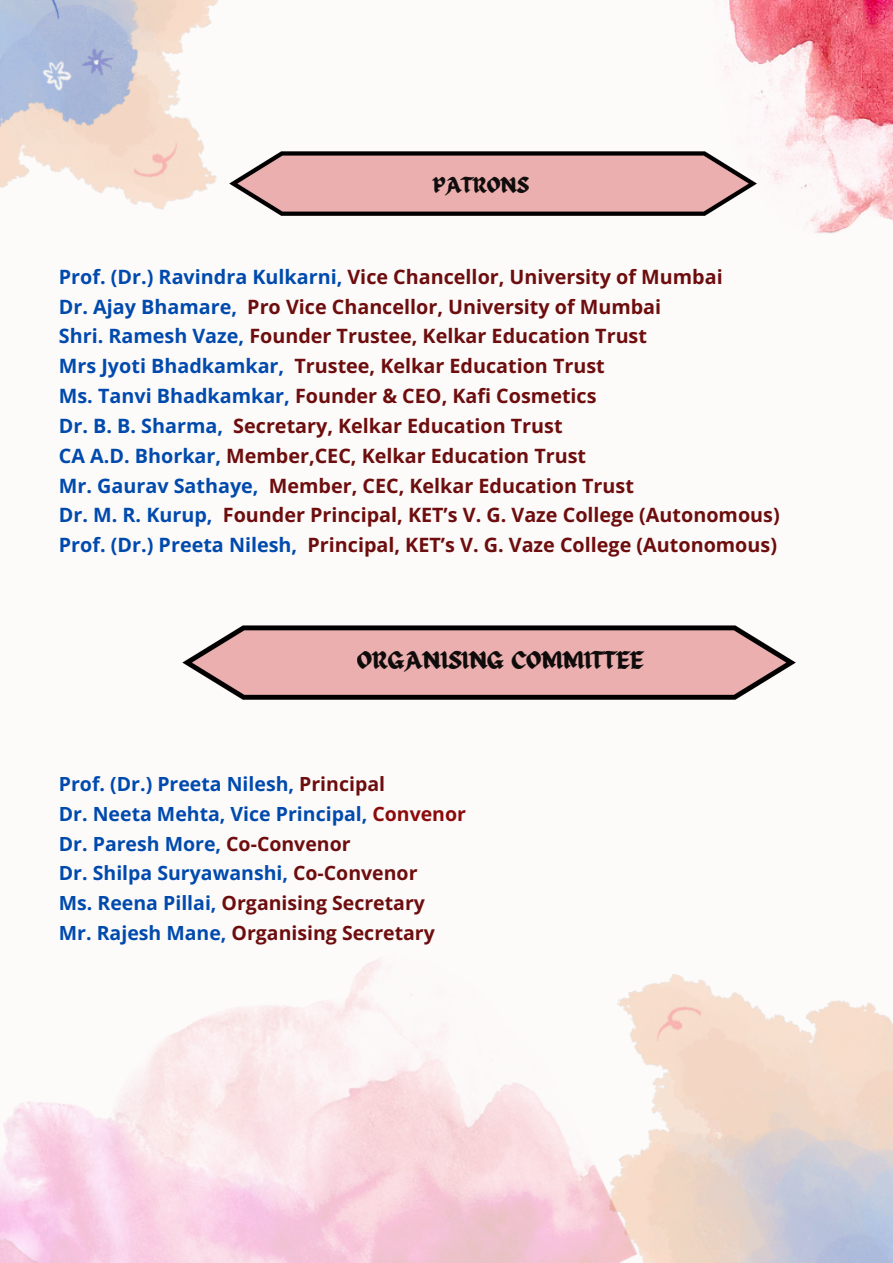
<style>
.page{position:relative;width:893px;height:1263px;background:#fdfafa}
.page>*{position:absolute;margin:0;border:0;box-sizing:border-box;transform-origin:0 0}
.t1{font:24.6px "ED Celandine";color:#010101}
.t2{font:22.05px "ED Celandine";color:#010101}
.t3{font:700 19.73px/29.8px "Open Sans";color:#6d0d0d}
.t4{font:700 19.73px "Open Sans";color:#004aad}
.t5{font:700 19.5px "Open Sans";color:#004aad}
.t6{font:700 19.5px "Open Sans";color:#6d0d0d}
.s1{color:#004aad}
.s2{color:#6d0d0d}
.s3{color:#8b0a0a}
</style>
<div class="page">
<img style="left:638px;top:974px;width:255px;height:289px">
<img style="left:714px;top:0;width:179px;height:234px">
<img style="left:0;top:0;width:218px;height:210px">
<img style="left:0;top:960px;width:638px;height:303px">
<img style="left:229px;top:148px;width:534px;height:71px">
<img style="left:182px;top:625px;width:614px;height:75px">
<p class="t2" style="left:433px;top:172px;width:98px">PATRONS</p>
<p class="t3" style="left:59px;top:261px;width:665px"><span class="s1">Prof. (Dr.) Ravindra Kulkarni,</span> Vice Chancellor, University of Mumbai</p>
<p class="t3" style="left:59px;top:291px;width:604px"><span class="s1">Dr. Ajay Bhamare,</span> Pro Vice Chancellor, University of Mumbai</p>
<p class="t3" style="left:59px;top:321px;width:589px"><span class="s1">Shri. Ramesh Vaze,</span> Founder Trustee, Kelkar Education Trust</p>
<p class="t3" style="left:59px;top:351px;width:547px"><span class="s1">Mrs Jyoti Bhadkamkar,</span> Trustee, Kelkar Education Trust</p>
<h2 class="t3" style="left:59px;top:380px;width:539px"><span class="s1">Ms. Tanvi Bhadkamkar,</span> Founder &amp; CEO, Kafi Cosmetics</h2>
<p class="t4" style="left:59px;top:412px;width:166px">Dr. B. B. Sharma,</p>
<p class="t3" style="left:59px;top:410px;width:529px;text-indent:174px">Secretary, Kelkar Education Trust<br><span class="s1">CA A.D. Bhorkar,</span> Member,CEC, Kelkar Education Trust</p>
<p class="t4" style="left:59px;top:471px;width:201px">Mr. Gaurav Sathaye,</p>
<p class="t3" style="left:269px;top:470px;width:366px">Member, CEC, Kelkar Education Trust</p>
<p class="t4" style="left:59px;top:501px;width:155px">Dr. M. R. Kurup,</p>
<p class="t3" style="left:59px;top:500px;width:722px;text-indent:164px">Founder Principal, KET’s V. G. Vaze College (Autonomous)<br><span class="s1">Prof. (Dr.) Preeta Nilesh,</span></p>
<p class="t3" style="left:307px;top:530px;width:471px">Principal, KET’s V. G. Vaze College (Autonomous)</p>
<p class="t1" style="left:357px;top:647px;width:288px">ORGANISING COMMITTEE</p>
<p class="t5" style="left:59px;top:770px;width:328px">Prof. (Dr.) Preeta Nilesh, <span class="s2">Principal</span></p>
<p class="t5" style="left:59px;top:800px;width:409px">Dr. Neeta Mehta, Vice Principal, <span class="s3">Convenor</span></p>
<p class="t5" style="left:59px;top:830px;width:293px">Dr. Paresh More, <span class="s2">Co-Convenor</span></p>
<p class="t5" style="left:59px;top:860px;width:360px">Dr. Shilpa Suryawanshi, <span class="s2">Co-Convenor</span></p>
<p class="t6" style="left:59px;top:889px;width:367px"><span class="s1">Ms. Reena Pillai,</span> Organising Secretary</p>
<h1 class="t6" style="left:59px;top:919px;width:377px"><span class="s1">Mr. Rajesh Mane,</span> Organising Secretary</h1>
</div>
